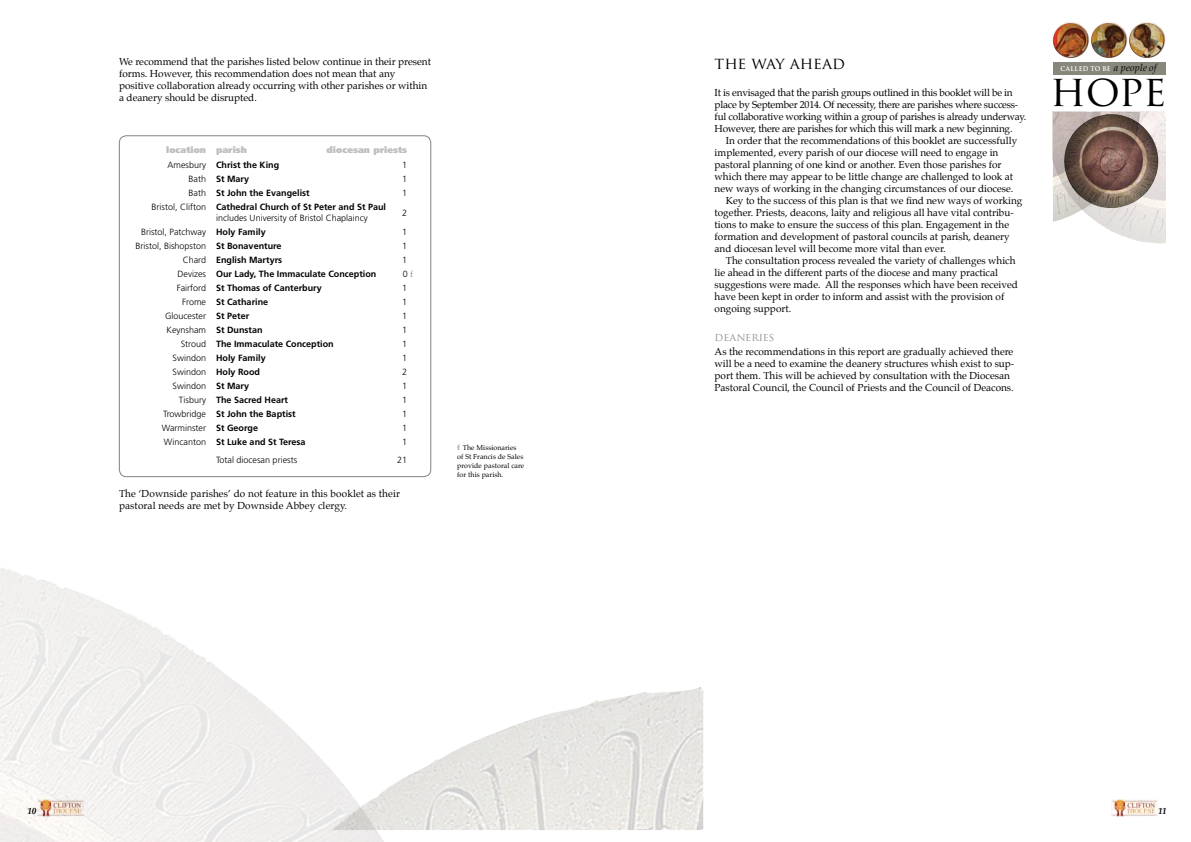
<style>
.page{position:relative;width:1191px;height:842px;background:#fff}
.page>*{position:absolute;margin:0;border:0;box-sizing:border-box;transform-origin:0 0}
.t1{font:42.5px "Trajan Pro";color:#000}
.t2{font:16px "Trajan Pro";color:#000}
.t3{font:11px "Trajan Pro";color:#939598}
.t4{font:10px/12px "Palatino";color:#000}
.t5{font:10px/12px "Palatino";letter-spacing:-.02em;color:#000}
.t6{font:700 9px "Frutiger";color:#000}
.t7{font:300 9px/11px "Frutiger";color:#000}
.t8{font:900 9px "Frutiger";color:#bcbec0}
.t9{font:italic 700 9px "Palatino";color:#000}
.t10{font:700 7.5px "Trajan Pro";letter-spacing:.05em;color:#fff;scale:.9 1}
.t11{font:7px/9px "Palatino";letter-spacing:.01em;color:#000}
.s1{font-weight:300}
.s2{font-weight:700}
.s3{font-family:"Palatino";font-weight:400;color:#939598}
.s4{font-weight:700;font-size:7.5px;color:#939598}
.s5{font-family:"Palatino";font-weight:400;font-style:italic;font-size:10px;color:#000}
</style>
<div class="page">
<img style="left:1111px;top:799px;width:46px;height:17px">
<div style="left:1053px;top:62px;width:112px;height:13px;background:#88877b"></div>
<img style="left:1053px;top:112px;width:112px;height:131px">
<img style="left:1061px;top:114px;width:100px;height:94px">
<img style="left:1129px;top:22px;width:36px;height:36px;border-radius:18px">
<img style="left:1129px;top:23px;width:34px;height:34px;border-radius:17px">
<img style="left:1052px;top:22px;width:37px;height:36px;border-radius:18px">
<img style="left:1053px;top:23px;width:34px;height:34px;border-radius:17px">
<img style="left:1090px;top:22px;width:37px;height:36px;border-radius:18px">
<img style="left:1091px;top:23px;width:34px;height:34px;border-radius:17px">
<img style="left:595px;top:687px;width:108px;height:143px">
<img style="left:0;top:568px;width:384px;height:274px">
<img style="left:330px;top:700px;width:265px;height:130px">
<div style="left:119px;top:135px;width:312px;height:342px;border:1px solid #808285;border-radius:7px"></div>
<p class="t4" style="left:119px;top:55px;width:313px">We recommend that the parishes listed below continue in their present forms. However, this recommendation does not mean that any positive collaboration already occurring with other parishes or within a deanery should be disrupted.</p>
<p class="t8" style="left:166px;top:145px;width:82px">location parish</p>
<p class="t8" style="left:327px;top:145px;width:82px">diocesan priests</p>
<p class="t6" style="left:168px;top:160px;width:113px"><span class="s1">Amesbury</span> Christ the King</p>
<p class="t7" style="left:402px;top:159px;width:7px">1</p>
<p class="t6" style="left:189px;top:174px;width:62px"><span class="s1">Bath</span> St Mary</p>
<p class="t7" style="left:402px;top:173px;width:7px">1</p>
<p class="t6" style="left:189px;top:188px;width:123px"><span class="s1">Bath</span> St John the Evangelist</p>
<p class="t7" style="left:402px;top:187px;width:7px">1</p>
<p class="t7" style="left:216px;top:201px;width:171px;text-indent:-65px">Bristol, Clifton <span class="s2">Cathedral Church of St Peter and St Paul </span>includes University of Bristol Chaplaincy</p>
<p class="t7" style="left:402px;top:207px;width:7px">2</p>
<p class="t7" style="left:141px;top:226px;width:126px">Bristol, Patchway <span class="s2">Holy Family</span></p>
<p class="t7" style="left:402px;top:226px;width:7px">1</p>
<p class="t7" style="left:136px;top:240px;width:147px">Bristol, Bishopston <span class="s2">St Bonaventure</span></p>
<p class="t7" style="left:402px;top:240px;width:7px">1</p>
<p class="t6" style="left:183px;top:255px;width:101px"><span class="s1">Chard</span> English Martyrs</p>
<p class="t7" style="left:402px;top:254px;width:7px">1</p>
<p class="t6" style="left:178px;top:269px;width:200px"><span class="s1">Devizes</span> Our Lady, The Immaculate Conception</p>
<p class="t7" style="left:403px;top:268px;width:12px">0 <span class="s3">f</span></p>
<p class="t6" style="left:177px;top:283px;width:146px"><span class="s1">Fairford</span> St Thomas of Canterbury</p>
<p class="t7" style="left:402px;top:282px;width:7px">1</p>
<p class="t6" style="left:182px;top:297px;width:87px"><span class="s1">Frome</span> St Catharine</p>
<p class="t7" style="left:402px;top:296px;width:7px">1</p>
<p class="t7" style="left:165px;top:310px;width:86px">Gloucester <span class="s2">St Peter</span></p>
<p class="t7" style="left:402px;top:310px;width:7px">1</p>
<p class="t6" style="left:167px;top:325px;width:98px"><span class="s1">Keynsham</span> St Dunstan</p>
<p class="t7" style="left:402px;top:324px;width:7px">1</p>
<p class="t6" style="left:181px;top:339px;width:154px"><span class="s1">Stroud</span> The Immaculate Conception</p>
<p class="t7" style="left:402px;top:338px;width:7px">1</p>
<p class="t6" style="left:173px;top:353px;width:95px"><span class="s1">Swindon</span> Holy Family</p>
<p class="t7" style="left:402px;top:352px;width:7px">1</p>
<p class="t6" style="left:173px;top:367px;width:89px"><span class="s1">Swindon</span> Holy Rood</p>
<p class="t7" style="left:402px;top:366px;width:7px">2</p>
<p class="t7" style="left:173px;top:380px;width:78px">Swindon <span class="s2">St Mary</span></p>
<p class="t7" style="left:402px;top:380px;width:7px">1</p>
<p class="t6" style="left:179px;top:395px;width:111px"><span class="s1">Tisbury</span> The Sacred Heart</p>
<p class="t7" style="left:402px;top:394px;width:7px">1</p>
<p class="t6" style="left:163px;top:409px;width:134px"><span class="s1">Trowbridge</span> St John the Baptist</p>
<p class="t7" style="left:402px;top:408px;width:7px">1</p>
<p class="t7" style="left:162px;top:422px;width:98px">Warminster <span class="s2">St George</span></p>
<p class="t7" style="left:402px;top:422px;width:7px">1</p>
<p class="t6" style="left:164px;top:437px;width:143px"><span class="s1">Wincanton</span> St Luke and St Teresa</p>
<p class="t7" style="left:402px;top:436px;width:7px">1</p>
<p class="t7" style="left:216px;top:454px;width:83px">Total diocesan priests</p>
<p class="t7" style="left:397px;top:454px;width:12px">21</p>
<p class="t4" style="left:119px;top:488px;width:282px">The ‘Downside parishes’ do not feature in this booklet as their pastoral needs are met by Downside Abbey clergy.</p>
<p class="t11" style="left:457px;top:443px;width:68px"><span class="s4">f</span> The Missionaries of St Francis de Sales provide pastoral care for this parish.</p>
<p class="t9" style="left:27px;top:804px;width:10px">10</p>
<h2 class="t2" style="left:714px;top:53px;width:132px">THE WAY AHEAD</h2>
<p class="t5" style="left:714px;top:87px;width:313px">It is envisaged that the parish groups outlined in this booklet will be in place by September 2014. Of necessity, there are parishes where success&shy;ful collaborative working within a group of parishes is already underway.<br>However, there are parishes for which this will mark a new beginning.</p>
<p class="t4" style="left:726px;top:135px;width:293px">In order that the recommendations of this booklet are successfully</p>
<p class="t4" style="left:714px;top:147px;width:285px">implemented, every parish of our diocese will need to engage in</p>
<p class="t4" style="left:714px;top:159px;width:288px">pastoral planning of one kind or another. Even those parishes for</p>
<p class="t4" style="left:714px;top:171px;width:300px">which there may appear to be little change are challenged to look at</p>
<p class="t4" style="left:714px;top:183px;width:300px">new ways of working in the changing circumstances of our diocese.</p>
<p class="t4" style="left:726px;top:195px;width:298px">Key to the success of this plan is that we find new ways of working</p>
<p class="t4" style="left:714px;top:207px;width:301px">together. Priests, deacons, laity and religious all have vital contribu-</p>
<p class="t4" style="left:714px;top:219px;width:296px">tions to make to ensure the success of this plan. Engagement in the</p>
<p class="t4" style="left:714px;top:231px;width:296px">formation and development of pastoral councils at parish, deanery</p>
<p class="t4" style="left:714px;top:243px;width:233px">and diocesan level will become more vital than ever.</p>
<p class="t4" style="left:726px;top:255px;width:291px">The consultation process revealed the variety of challenges which</p>
<p class="t4" style="left:714px;top:267px;width:285px">lie ahead in the different parts of the diocese and many practical</p>
<p class="t4" style="left:714px;top:279px;width:305px">suggestions were made. All the responses which have been received</p>
<p class="t4" style="left:714px;top:291px;width:291px">have been kept in order to inform and assist with the provision of</p>
<p class="t4" style="left:714px;top:303px;width:78px">ongoing support.</p>
<p class="t3" style="left:714px;top:330px;width:62px">DEANERIES</p>
<p class="t4" style="left:714px;top:346px;width:301px">As the recommendations in this report are gradually achieved there will be a need to examine the deanery structures whish exist to sup&shy;port them. This will be achieved by consultation with the Diocesan Pastoral Council, the Council of Priests and the Council of Deacons.</p>
<p class="t10" style="left:1060px;top:64px;width:108px">CALLED TO BE <span class="s5">a people of</span></p>
<h1 class="t1" style="left:1050px;top:64px;width:118px">HOPE</h1>
<p class="t9" style="left:1158px;top:804px;width:10px">11</p>
</div>
